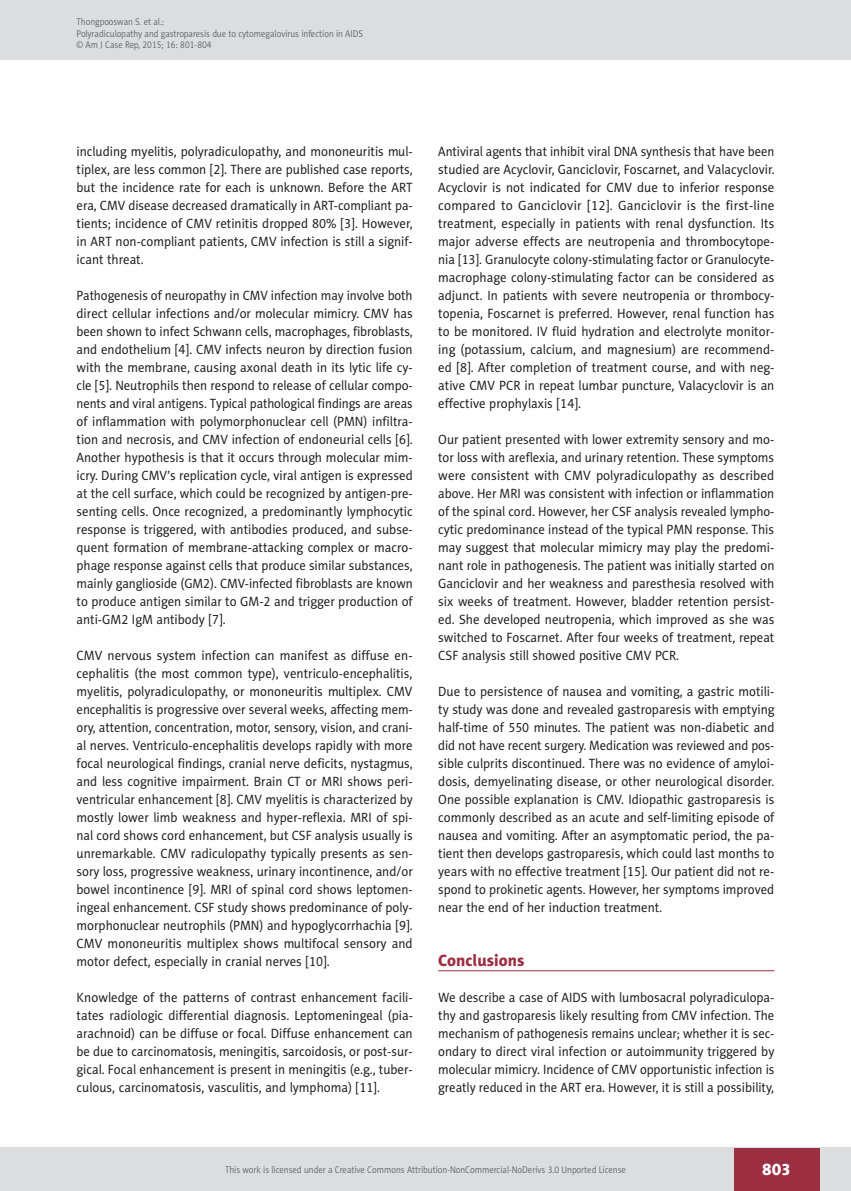
<style>
.page{position:relative;width:851px;height:1191px;background:#fff}
.page>*{position:absolute;margin:0;border:0;box-sizing:border-box;transform-origin:0 0}
.AJCR_Headline_1{font:16.5px "Naomi Sans EFN Heavy";color:#9d2f42}
.t1{font:16.5px "Naomi Sans EFN Heavy";color:#fff}
.AJCR_Body{font:13.5px/18px "Naomi Sans EFN";color:#231f20;text-align:justify;scale:.95 1}
.AJCR_Body-2{font:13.5px/18px "Naomi Sans EFN";color:#231f20;text-align:justify;scale:.94 1}
.AJCR_Body-3{font:13.5px/18px "Naomi Sans EFN";color:#231f20;text-align:justify;scale:.96 1}
.AJCR_Body-4{font:13.5px/18px "Naomi Sans EFN";color:#231f20;text-align:justify;scale:.93 1}
.AJCR_pagina_zywa{font:9.75px/11.2px "Naomi Sans EFN Light";color:#57585a;scale:.9 1}
.AJCR_pagina_sygnatur{font:9.75px "Naomi Sans EFN Light";color:#57585a;scale:.9 1}
</style>
<div class="page">
<hr style="left:438px;top:970px;width:336px;height:1px;background:#9d2f42">
<div style="left:0;top:1148px;width:850px;height:43px;background:#dcdddf"></div>
<div style="left:733px;top:1147px;width:86px;height:43px;background:#9d2f42"></div>
<div style="left:0;top:0;width:850px;height:60px;background:#dcdddf"></div>
<p class="AJCR_pagina_zywa" style="left:77px;top:16px;width:320px">Thongpooswan S. et al.:<br>Polyradiculopathy and gastroparesis due to cytomegalovirus infection in AIDS</p>
<p class="AJCR_pagina_sygnatur" style="left:77px;top:39px;width:152px">© Am J Case Rep, 2015; 16: 801-804</p>
<p class="AJCR_Body" style="left:77px;top:142px;width:355px">including myelitis, polyradiculopathy, and mononeuritis mul&shy;tiplex, are less common [2]. There are published case reports, but the incidence rate for each is unknown. Before the ART era, CMV disease decreased dramatically in ART-compliant pa&shy;tients; incidence of CMV retinitis dropped 80% [3]. However, in ART non-compliant patients, CMV infection is still a signif&shy;icant threat.</p>
<p class="AJCR_Body-2" style="left:77px;top:286px;width:359px">Pathogenesis of neuropathy in CMV infection may involve both direct cellular infections and/or molecular mimicry. CMV has been shown to infect Schwann cells, macrophages, fibroblasts, and endothelium [4]. CMV infects neuron by direction fusion with the membrane, causing axonal death in its lytic life cy&shy;cle [5]. Neutrophils then respond to release of cellular compo&shy;nents and viral antigens. Typical pathological findings are areas of inflammation with polymorphonuclear cell (PMN) infiltra&shy;tion and necrosis, and CMV infection of endoneurial cells [6].<br>Another hypothesis is that it occurs through molecular mim&shy;icry. During CMV’s replication cycle, viral antigen is expressed at the cell surface, which could be recognized by antigen-pre&shy;senting cells. Once recognized, a predominantly lymphocytic response is triggered, with antibodies produced, and subse&shy;quent formation of membrane-attacking complex or macro&shy;phage response against cells that produce similar substances, mainly ganglioside (GM2). CMV-infected fibroblasts are known to produce antigen similar to GM-2 and trigger production of anti-GM2 IgM antibody [7].</p>
<p class="AJCR_Body-3" style="left:77px;top:646px;width:352px">CMV nervous system infection can manifest as diffuse en&shy;cephalitis (the most common type), ventriculo-encephalitis, myelitis, polyradiculopathy, or mononeuritis multiplex. CMV encephalitis is progressive over several weeks, affecting mem&shy;ory, attention, concentration, motor, sensory, vision, and crani&shy;al nerves. Ventriculo-encephalitis develops rapidly with more focal neurological findings, cranial nerve deficits, nystagmus, and less cognitive impairment. Brain CT or MRI shows peri&shy;ventricular enhancement [8]. CMV myelitis is characterized by mostly lower limb weakness and hyper-reflexia. MRI of spi&shy;nal cord shows cord enhancement, but CSF analysis usually is unremarkable. CMV radiculopathy typically presents as sen&shy;sory loss, progressive weakness, urinary incontinence, and/or bowel incontinence [9]. MRI of spinal cord shows leptomen&shy;ingeal enhancement. CSF study shows predominance of poly&shy;morphonuclear neutrophils (PMN) and hypoglycorrhachia [9].<br>CMV mononeuritis multiplex shows multifocal sensory and motor defect, especially in cranial nerves [10].</p>
<p class="AJCR_Body" style="left:77px;top:988px;width:355px">Knowledge of the patterns of contrast enhancement facili&shy;tates radiologic differential diagnosis. Leptomeningeal (pia&shy;arachnoid) can be diffuse or focal. Diffuse enhancement can be due to carcinomatosis, meningitis, sarcoidosis, or post-sur&shy;gical. Focal enhancement is present in meningitis (e.g., tuber&shy;culous, carcinomatosis, vasculitis, and lymphoma) [11].</p>
<p class="AJCR_Body-4" style="left:438px;top:142px;width:363px">Antiviral agents that inhibit viral DNA synthesis that have been studied are Acyclovir, Ganciclovir, Foscarnet, and Valacyclovir.<br>Acyclovir is not indicated for CMV due to inferior response compared to Ganciclovir [12]. Ganciclovir is the first-line treatment, especially in patients with renal dysfunction. Its major adverse effects are neutropenia and thrombocytope&shy;nia [13]. Granulocyte colony-stimulating factor or Granulocyte&shy;macrophage colony-stimulating factor can be considered as adjunct. In patients with severe neutropenia or thrombocy&shy;topenia, Foscarnet is preferred. However, renal function has to be monitored. IV fluid hydration and electrolyte monitor&shy;ing (potassium, calcium, and magnesium) are recommend&shy;ed [8]. After completion of treatment course, and with neg&shy;ative CMV PCR in repeat lumbar puncture, Valacyclovir is an effective prophylaxis [14].</p>
<p class="AJCR_Body" style="left:438px;top:430px;width:355px">Our patient presented with lower extremity sensory and mo&shy;tor loss with areflexia, and urinary retention. These symptoms were consistent with CMV polyradiculopathy as described above. Her MRI was consistent with infection or inflammation of the spinal cord. However, her CSF analysis revealed lympho&shy;cytic predominance instead of the typical PMN response. This may suggest that molecular mimicry may play the predomi&shy;nant role in pathogenesis. The patient was initially started on Ganciclovir and her weakness and paresthesia resolved with six weeks of treatment. However, bladder retention persist&shy;ed. She developed neutropenia, which improved as she was switched to Foscarnet. After four weeks of treatment, repeat CSF analysis still showed positive CMV PCR.</p>
<p class="AJCR_Body" style="left:438px;top:682px;width:355px">Due to persistence of nausea and vomiting, a gastric motili&shy;ty study was done and revealed gastroparesis with emptying half-time of 550 minutes. The patient was non-diabetic and did not have recent surgery. Medication was reviewed and pos&shy;sible culprits discontinued. There was no evidence of amyloi&shy;dosis, demyelinating disease, or other neurological disorder.<br>One possible explanation is CMV. Idiopathic gastroparesis is commonly described as an acute and self-limiting episode of nausea and vomiting. After an asymptomatic period, the pa&shy;tient then develops gastroparesis, which could last months to years with no effective treatment [15]. Our patient did not re&shy;spond to prokinetic agents. However, her symptoms improved near the end of her induction treatment.</p>
<p class="AJCR_Headline_1" style="left:438px;top:950px;width:88px">Conclusions</p>
<p class="AJCR_Body" style="left:438px;top:988px;width:355px">We describe a case of AIDS with lumbosacral polyradiculopa&shy;thy and gastroparesis likely resulting from CMV infection. The mechanism of pathogenesis remains unclear; whether it is sec&shy;ondary to direct viral infection or autoimmunity triggered by molecular mimicry. Incidence of CMV opportunistic infection is greatly reduced in the ART era. However, it is still a possibility,</p>
<p class="AJCR_pagina_zywa" style="left:225px;top:1164px;width:447px">This work is licensed under a Creative Commons Attribution-NonCommercial-NoDerivs 3.0 Unported License</p>
<p class="t1" style="left:762px;top:1159px;width:30px">803</p>
</div>
